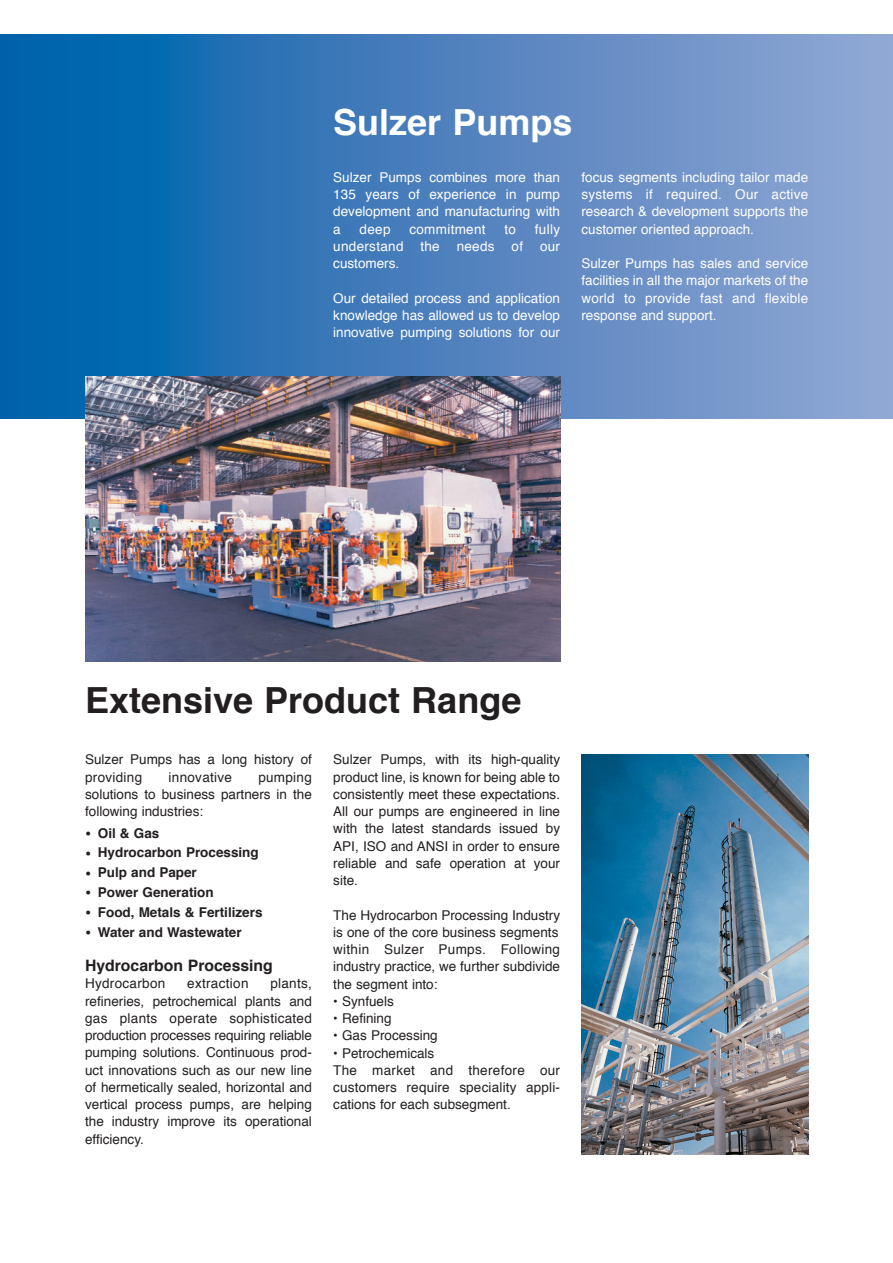
<style>
.page{position:relative;width:893px;height:1263px;background:#fff}
.page>*{position:absolute;margin:0;border:0;box-sizing:border-box;transform-origin:0 0}
.t1{font:700 36px "Helvetica";color:#231f20}
.t2{font:700 36px "Helvetica";color:#fff}
.t3{font:700 15.75px "Helvetica";color:#231f20}
.t4{font:13.5px/17.2px "Helvetica";color:#231f20}
.t5{font:13.5px/17.2px "Helvetica";color:#fff;text-align:justify}
.t6{font:700 13.5px "Helvetica";color:#231f20}
.t7{font:13.5px "Helvetica";letter-spacing:.02em;color:#231f20}
.t8{font:13.5px "Helvetica";letter-spacing:.02em;color:#fff}
.s1{font-size:18px}
</style>
<div class="page">
<svg style="left:0;top:34px;width:892px;height:385px;background:#4982be"></svg>
<img style="left:581px;top:755px;width:227px;height:399px">
<img style="left:85px;top:376px;width:475px;height:285px">
<h1 class="t2" style="left:333px;top:107px;width:241px">Sulzer Pumps</h1>
<p class="t5" style="left:333px;top:170px;width:228px">Sulzer Pumps combines more than 135 years of experience in pump development and manufacturing with a</p>
<p class="t5" style="left:359px;top:221px;width:32px">deep</p>
<p class="t8" style="left:409px;top:223px;width:78px">commitment</p>
<p class="t5" style="left:504px;top:221px;width:13px">to</p>
<p class="t5" style="left:535px;top:221px;width:27px">fully</p>
<p class="t8" style="left:333px;top:241px;width:72px">understand</p>
<p class="t5" style="left:420px;top:239px;width:21px">the</p>
<p class="t5" style="left:456px;top:239px;width:39px">needs</p>
<p class="t5" style="left:511px;top:239px;width:13px">of</p>
<p class="t5" style="left:540px;top:239px;width:22px">our</p>
<p class="t5" style="left:333px;top:256px;width:68px">customers.</p>
<p class="t5" style="left:333px;top:290px;width:228px">Our detailed process and application knowledge has allowed us to develop innovative pumping solutions for our</p>
<p class="t5" style="left:581px;top:170px;width:228px">focus segments including tailor made systems if required. Our active research &amp; development supports the customer oriented approach.</p>
<p class="t5" style="left:581px;top:256px;width:228px">Sulzer Pumps has sales and service facilities in all the major markets of the world to provide fast and flexible response and support.</p>
<h1 class="t1" style="left:85px;top:685px;width:438px">Extensive Product Range</h1>
<p class="t4" style="left:85px;top:752px;width:228px">Sulzer Pumps has a long history of providing</p>
<p class="t4" style="left:85px;top:769px;width:228px;text-align:justify;text-indent:173px">pumping solutions to business partners in the following industries:</p>
<p class="t6" style="left:85px;top:827px;width:76px"><span class="s1">•</span> Oil &amp; Gas</p>
<p class="t6" style="left:85px;top:847px;width:175px"><span class="s1">•</span> Hydrocarbon Processing</p>
<p class="t6" style="left:85px;top:867px;width:113px"><span class="s1">•</span> Pulp and Paper</p>
<p class="t6" style="left:85px;top:887px;width:130px"><span class="s1">•</span> Power Generation</p>
<p class="t6" style="left:85px;top:906px;width:179px"><span class="s1">•</span> Food, Metals &amp; Fertilizers</p>
<p class="t6" style="left:85px;top:926px;width:158px"><span class="s1">•</span> Water and Wastewater</p>
<p class="t3" style="left:85px;top:959px;width:189px">Hydrocarbon Processing</p>
<p class="t7" style="left:85px;top:978px;width:82px">Hydrocarbon</p>
<p class="t7" style="left:187px;top:978px;width:63px">extraction</p>
<p class="t7" style="left:168px;top:771px;width:65px">innovative</p>
<p class="t4" style="left:85px;top:976px;width:228px;text-align:justify;text-indent:185px">plants, refineries, petrochemical plants and gas plants operate sophisticated production processes requiring reliable pumping solutions. Continuous prod&shy;uct innovations such as our new line of hermetically sealed, horizontal and vertical process pumps, are helping the industry improve its operational efficiency.</p>
<p class="t4" style="left:333px;top:752px;width:228px;text-align:justify">Sulzer Pumps, with its high-quality product line, is known for being able to consistently meet these expectations.<br>All our pumps are engineered in line with the latest standards issued by API, ISO and ANSI in order to ensure reliable and safe operation at your site.</p>
<p class="t4" style="left:333px;top:907px;width:228px">The Hydrocarbon Processing Industry is one of the core business segments within Sulzer Pumps. Following industry practice, we further subdivide the segment into:</p>
<p class="t4" style="left:333px;top:994px;width:62px">• Synfuels</p>
<p class="t4" style="left:333px;top:1011px;width:60px">• Refining</p>
<p class="t4" style="left:333px;top:1028px;width:106px">• Gas Processing</p>
<p class="t4" style="left:333px;top:1045px;width:228px">• Petrochemicals<br>The market and therefore our customers require speciality appli&shy;cations for each subsegment.</p>
</div>
